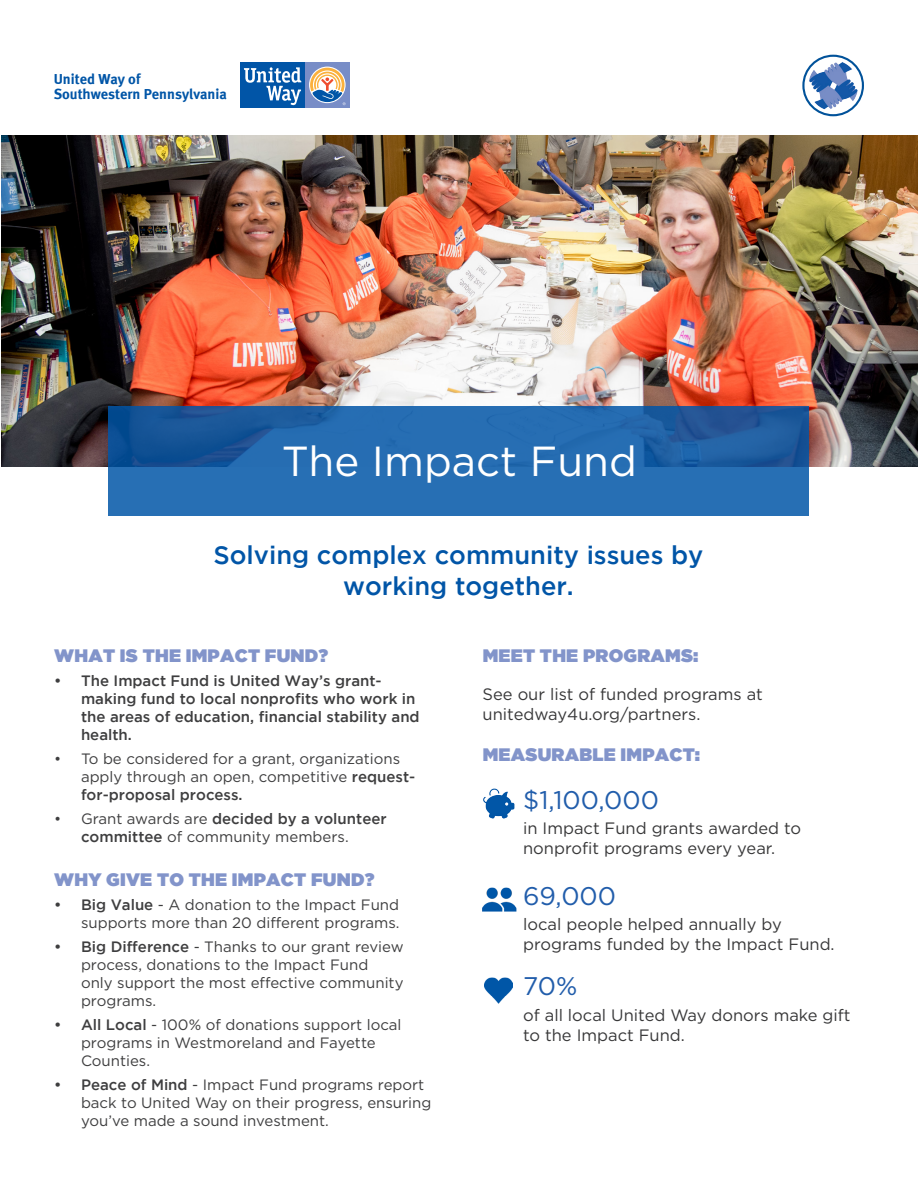
<style>
.page{position:relative;width:918px;height:1188px;background:#fff}
.page>*{position:absolute;margin:0;border:0;box-sizing:border-box;transform-origin:0 0}
.t1{font:42px "Gotham";color:#fff}
.t2{font:500 25.5px/30.6px "Gotham";color:#0155a7;text-align:center}
.t3{font:25.5px "Gotham";color:#215dab}
.t4{font:18px "Gotham Ultra";letter-spacing:.015em;color:#8294ca}
.t5{font:16.5px/19.8px "Gotham";color:#383839}
.t6{font:15px/18px "Gotham";color:#3e3e3f}
.t7{font:500 15px/18px "Gotham";color:#3e3e3f}
.t8{font:700 14.55px/15.6px "Meta";color:#0155a7}
.s1{font-weight:500}
</style>
<div class="page">
<img style="left:1px;top:135px;width:917px;height:332px">
<svg style="left:108px;top:406px;width:701px;height:109px;background:#2367ab"></svg>
<div style="left:305px;top:62px;width:44px;height:46px;background:#788dc7"></div>
<svg style="left:309px;top:67px;width:37px;height:36px"></svg>
<div style="left:241px;top:62px;width:64px;height:46px;background:#0155a7"></div>
<svg style="left:244px;top:67px;width:57px;height:38px"></svg>
<svg style="left:310px;top:68px;width:36px;height:37px"></svg>
<img style="left:802px;top:55px;width:62px;height:61px">
<img style="left:483px;top:887px;width:34px;height:25px">
<img style="left:484px;top:977px;width:28px;height:27px">
<img style="left:483px;top:788px;width:32px;height:31px">
<p class="t8" style="left:54px;top:71px;width:175px">United Way of<br>Southwestern Pennsylvania</p>
<p class="t1" style="left:282px;top:438px;width:357px">The Impact Fund</p>
<p class="t2" style="left:214px;top:539px;width:491px">Solving complex community issues by working together.</p>
<p class="t4" style="left:54px;top:646px;width:276px">WHAT IS THE IMPACT FUND?</p>
<p class="t7" style="left:81px;top:672px;width:340px;text-indent:-27px">• The Impact Fund is United Way’s grant&shy;making fund to local nonprofits who work in the areas of education, financial stability and health.</p>
<p class="t6" style="left:81px;top:750px;width:336px;text-indent:-27px">• To be considered for a grant, organizations apply through an open, competitive <span class="s1">request&shy;for-proposal process.</span></p>
<p class="t6" style="left:81px;top:810px;width:307px;text-indent:-27px">• Grant awards are <span class="s1">decided by a volunteer committee</span> of community members.</p>
<p class="t4" style="left:54px;top:869px;width:322px">WHY GIVE TO THE IMPACT FUND?</p>
<p class="t6" style="left:54px;top:895px;width:347px;text-align:right"><span class="s1">• Big Value</span> - A donation to the Impact Fund supports more than 20 different programs.</p>
<p class="t6" style="left:81px;top:937px;width:324px;text-indent:-27px"><span class="s1">• Big Difference</span> - Thanks to our grant review process, donations to the Impact Fund only support the most effective community programs.</p>
<p class="t6" style="left:81px;top:1015px;width:322px;text-indent:-27px"><span class="s1">• All Local</span> - 100% of donations support local programs in Westmoreland and Fayette<br>Counties.</p>
<p class="t6" style="left:81px;top:1075px;width:352px;text-indent:-27px"><span class="s1">• Peace of Mind</span> - Impact Fund programs report back to United Way on their progress, ensuring you’ve made a sound investment.</p>
<p class="t4" style="left:483px;top:646px;width:217px">MEET THE PROGRAMS:</p>
<p class="t5" style="left:483px;top:684px;width:282px">See our list of funded programs at unitedway4u.org/partners.</p>
<p class="t4" style="left:483px;top:745px;width:219px">MEASURABLE IMPACT:</p>
<p class="t3" style="left:523px;top:785px;width:137px">$1,100,000</p>
<p class="t5" style="left:523px;top:818px;width:280px">in Impact Fund grants awarded to nonprofit programs every year.</p>
<p class="t3" style="left:523px;top:882px;width:94px">69,000</p>
<p class="t5" style="left:523px;top:914px;width:313px">local people helped annually by programs funded by the Impact Fund.</p>
<p class="t3" style="left:523px;top:972px;width:56px">70%</p>
<p class="t5" style="left:523px;top:1005px;width:329px">of all local United Way donors make gift to the Impact Fund.</p>
</div>
